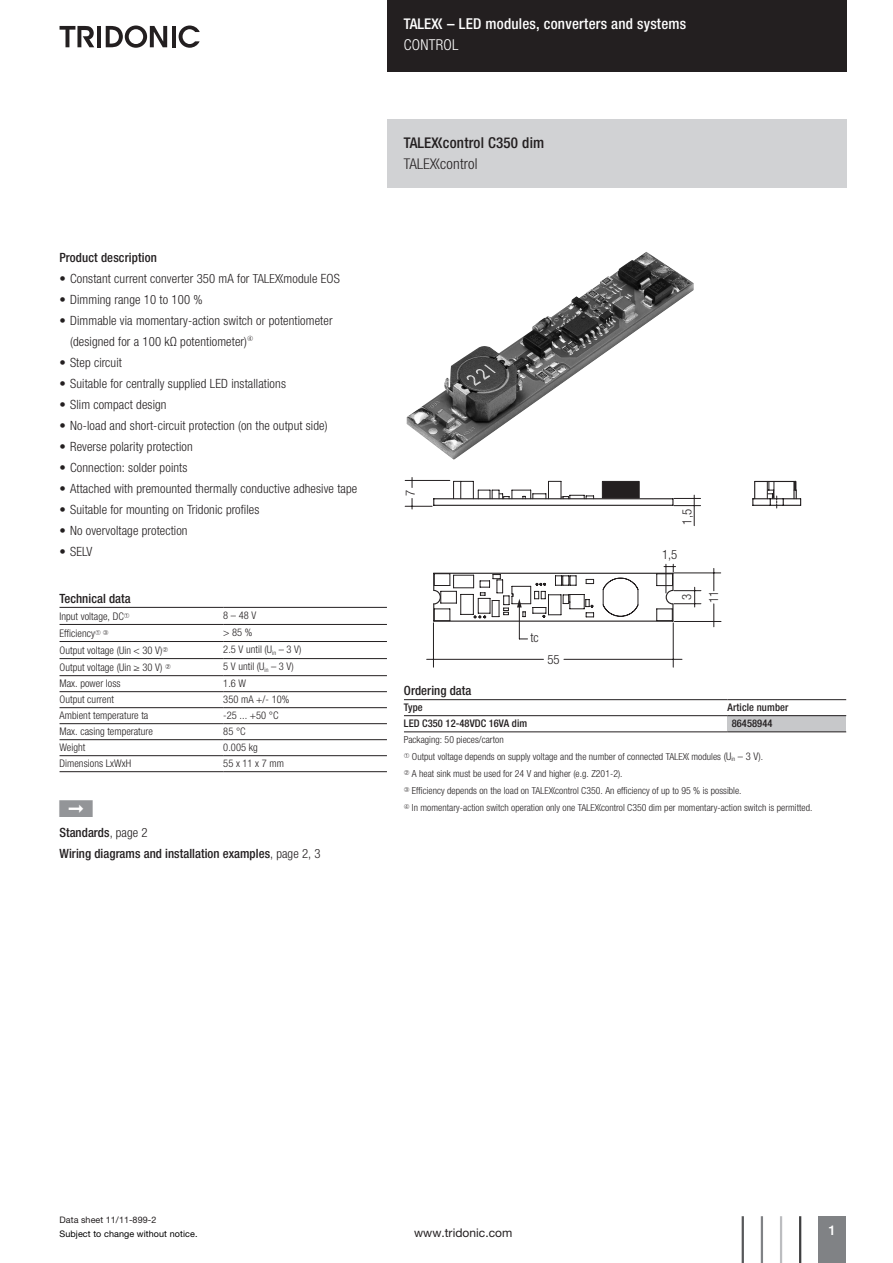
<style>
.page{position:relative;width:893px;height:1263px;background:#fff}
.page>*{position:absolute;margin:0;border:0;box-sizing:border-box;transform-origin:0 0}
.t1{font:500 condensed 15px "Helvetica Neue LTW1 G";letter-spacing:.015em;color:#fff}
.t2{font:500 condensed 15px "Helvetica Neue LTW1 G";letter-spacing:.015em;color:#231f20}
.t3{font:300 condensed 15px "Helvetica Neue LTW1 G";letter-spacing:.015em;color:#231f20}
.t4{font:300 condensed 15px "Helvetica Neue LTW1 G";letter-spacing:.015em;color:#fff}
.t5{font:500 13.5px "Helvetica Neue LTW1 G";color:#fff}
.t6{font:300 condensed 12.75px/21px "Helvetica Neue LTW1 G";letter-spacing:.01em;color:#231f20}
.t7{font:500 condensed 12.75px/21.3px "Helvetica Neue LTW1 G";letter-spacing:.005em;color:#231f20}
.t8{font:300 condensed 12.75px "Helvetica Neue";color:#231f20}
.t9{font:12px "Helvetica Neue LTW1 G";letter-spacing:.005em;color:#231f20}
.t10{font:300 condensed 10.5px "Helvetica Neue LTW1 G";letter-spacing:.005em;color:#231f20}
.t11{font:500 condensed 10.5px "Helvetica Neue LTW1 G";letter-spacing:.005em;color:#231f20}
.t12{font:300 condensed 9.75px/17.1px "Helvetica Neue LTW1 G";letter-spacing:.005em;color:#231f20}
.t13{font:9px "Helvetica Neue LTW1 G";letter-spacing:.01em;color:#000}
.t14{font:9px "Helvetica Neue LTW1 G";letter-spacing:.005em;color:#231f20}
.s1{font-weight:300}
.s2{font-size:10.5px}
</style>
<div class="page">
<div style="left:387px;top:0;width:459px;height:72px;background:#231f20"></div>
<div style="left:819px;top:1216px;width:27px;height:47px;background:#808285"></div>
<hr style="left:799px;top:1216px;width:2px;height:47px;background:#3e3e3f">
<hr style="left:780px;top:1216px;width:2px;height:47px;background:#bcbdc0">
<hr style="left:761px;top:1216px;width:2px;height:47px;background:#808285">
<hr style="left:742px;top:1216px;width:2px;height:47px;background:#57585a">
<hr style="left:97px;top:26px;width:4px;height:21px;background:#231f20">
<svg style="left:106px;top:26px;width:61px;height:22px"></svg>
<hr style="left:172px;top:26px;width:3px;height:21px;background:#231f20">
<svg style="left:179px;top:26px;width:21px;height:22px"></svg>
<svg style="left:60px;top:26px;width:34px;height:21px"></svg>
<hr style="left:60px;top:607px;width:163px;height:1px;background:#231f20">
<hr style="left:223px;top:607px;width:164px;height:1px;background:#231f20">
<hr style="left:60px;top:624px;width:163px;height:1px;background:#231f20">
<hr style="left:223px;top:624px;width:164px;height:1px;background:#231f20">
<hr style="left:60px;top:641px;width:163px;height:1px;background:#231f20">
<hr style="left:223px;top:641px;width:164px;height:1px;background:#231f20">
<hr style="left:60px;top:658px;width:163px;height:1px;background:#231f20">
<hr style="left:223px;top:658px;width:164px;height:1px;background:#231f20">
<hr style="left:60px;top:675px;width:163px;height:1px;background:#231f20">
<hr style="left:223px;top:675px;width:164px;height:1px;background:#231f20">
<hr style="left:60px;top:691px;width:163px;height:1px;background:#231f20">
<hr style="left:223px;top:691px;width:164px;height:1px;background:#231f20">
<hr style="left:60px;top:707px;width:163px;height:1px;background:#231f20">
<hr style="left:223px;top:707px;width:164px;height:1px;background:#231f20">
<hr style="left:60px;top:723px;width:163px;height:1px;background:#231f20">
<hr style="left:223px;top:723px;width:164px;height:1px;background:#231f20">
<hr style="left:60px;top:739px;width:163px;height:1px;background:#231f20">
<hr style="left:223px;top:739px;width:164px;height:1px;background:#231f20">
<hr style="left:60px;top:755px;width:163px;height:1px;background:#231f20">
<hr style="left:60px;top:771px;width:163px;height:1px;background:#231f20">
<hr style="left:223px;top:755px;width:164px;height:1px;background:#231f20">
<hr style="left:223px;top:771px;width:164px;height:1px;background:#231f20">
<div style="left:387px;top:119px;width:459px;height:68px;background:#d1d2d4"></div>
<img style="left:407px;top:252px;width:287px;height:208px">
<hr style="left:434px;top:505px;width:239px;height:1px;background:#231f20">
<hr style="left:434px;top:498px;width:239px;height:1px;background:#231f20">
<svg style="left:453px;top:481px;width:141px;height:18px"></svg>
<hr style="left:434px;top:620px;width:239px;height:2px;background:#231f20">
<hr style="left:753px;top:505px;width:48px;height:1px;background:#231f20">
<hr style="left:753px;top:498px;width:48px;height:1px;background:#231f20">
<svg style="left:752px;top:481px;width:3px;height:24px"></svg>
<svg style="left:793px;top:481px;width:8px;height:24px"></svg>
<hr style="left:755px;top:481px;width:40px;height:1px;background:#231f20">
<hr style="left:564px;top:659px;width:118px;height:1px;background:#231f20">
<hr style="left:427px;top:659px;width:116px;height:1px;background:#231f20">
<hr style="left:433px;top:623px;width:1px;height:44px;background:#231f20">
<hr style="left:673px;top:623px;width:1px;height:44px;background:#231f20">
<svg style="left:714px;top:568px;width:1px;height:23px"></svg>
<svg style="left:714px;top:604px;width:1px;height:23px"></svg>
<hr style="left:674px;top:621px;width:47px;height:1px;background:#231f20">
<hr style="left:674px;top:573px;width:47px;height:1px;background:#231f20">
<hr style="left:694px;top:495px;width:1px;height:31px;background:#231f20">
<svg style="left:672px;top:498px;width:29px;height:8px"></svg>
<svg style="left:405px;top:498px;width:29px;height:11px"></svg>
<hr style="left:405px;top:480px;width:45px;height:1px;background:#231f20">
<svg style="left:767px;top:482px;width:10px;height:26px"></svg>
<div style="left:602px;top:481px;width:38px;height:17px;background:#231f20"></div>
<svg style="left:433px;top:564px;width:268px;height:57px"></svg>
<hr style="left:519px;top:607px;width:1px;height:32px;background:#231f20">
<div style="left:727px;top:716px;width:119px;height:16px;background:#c7c8ca"></div>
<hr style="left:404px;top:699px;width:323px;height:1px;background:#231f20">
<hr style="left:404px;top:715px;width:323px;height:1px;background:#231f20">
<hr style="left:727px;top:699px;width:119px;height:1px;background:#231f20">
<hr style="left:727px;top:715px;width:119px;height:1px;background:#231f20">
<hr style="left:404px;top:731px;width:323px;height:1px;background:#231f20">
<hr style="left:727px;top:731px;width:119px;height:1px;background:#231f20">
<p class="t1" style="left:447px;top:14px;width:240px">– LED modules, converters and systems</p>
<p class="t4" style="left:404px;top:36px;width:56px">CONTROL</p>
<p class="t7" style="left:60px;top:246px;width:99px">Product description</p>
<p class="t6" style="left:60px;top:268px;width:282px">• Constant current converter 350 mA for ◆module EOS</p>
<p class="t6" style="left:60px;top:289px;width:145px">• Dimming range 10 to 100 %</p>
<p class="t6" style="left:70px;top:310px;width:264px;text-indent:-11px">• Dimmable via momentary-action switch or potentiometer (designed for a 100 kΩ potentiometer)✔</p>
<p class="t6" style="left:60px;top:352px;width:64px">• Step circuit</p>
<p class="t6" style="left:60px;top:373px;width:228px">• Suitable for centrally supplied LED installations</p>
<p class="t6" style="left:60px;top:394px;width:109px">• Slim compact design</p>
<p class="t6" style="left:60px;top:415px;width:270px">• No-load and short-circuit protection (on the output side)</p>
<p class="t6" style="left:60px;top:436px;width:135px">• Reverse polarity protection</p>
<p class="t6" style="left:60px;top:457px;width:129px">• Connection: solder points</p>
<p class="t6" style="left:60px;top:478px;width:299px">• Attached with premounted thermally conductive adhesive tape</p>
<p class="t6" style="left:60px;top:499px;width:201px">• Suitable for mounting on Tridonic profiles</p>
<p class="t6" style="left:60px;top:520px;width:130px">• No overvoltage protection</p>
<p class="t6" style="left:60px;top:541px;width:34px">• SELV</p>
<p class="t7" style="left:60px;top:588px;width:73px">Technical data</p>
<p class="t10" style="left:60px;top:610px;width:66px">Input voltage, DC</p>
<p class="t10" style="left:223px;top:609px;width:35px">8 – 48 V</p>
<p class="t10" style="left:60px;top:627px;width:51px">Efficiency ✓</p>
<p class="t10" style="left:223px;top:626px;width:31px">&gt; 85 %</p>
<p class="t10" style="left:60px;top:644px;width:105px">Output voltage (Uin &lt; 30 V)</p>
<p class="t10" style="left:223px;top:643px;width:80px">2.5 V until (U<sub>in</sub> – 3 V)</p>
<p class="t10" style="left:60px;top:661px;width:105px">Output voltage (Uin ≥ 30 V)</p>
<p class="t10" style="left:223px;top:660px;width:72px">5 V until (U<sub>in</sub> – 3 V)</p>
<p class="t10" style="left:60px;top:677px;width:63px">Max. power loss</p>
<p class="t10" style="left:223px;top:677px;width:24px">1.6 W</p>
<p class="t10" style="left:60px;top:693px;width:56px">Output current</p>
<p class="t10" style="left:223px;top:693px;width:68px">350 mA +/- 10%</p>
<p class="t10" style="left:60px;top:710px;width:90px">Ambient temperature ta</p>
<p class="t10" style="left:223px;top:710px;width:57px">-25 ... +50 °C</p>
<p class="t10" style="left:60px;top:726px;width:95px">Max. casing temperature</p>
<p class="t10" style="left:223px;top:726px;width:24px">85 °C</p>
<p class="t10" style="left:60px;top:742px;width:27px">Weight</p>
<p class="t10" style="left:223px;top:742px;width:36px">0.005 kg</p>
<p class="t10" style="left:60px;top:758px;width:73px">Dimensions LxWxH</p>
<p class="t10" style="left:223px;top:758px;width:62px">55 x 11 x 7 mm</p>
<p class="t7" style="left:60px;top:821px;width:263px">Standards<span class="s1">, page 2<br></span>Wiring diagrams and installation examples<span class="s1">, page 2, 3</span></p>
<p class="t2" style="left:443px;top:133px;width:103px">control C350 dim</p>
<p class="t3" style="left:404px;top:155px;width:75px">◆control</p>
<p class="t6" style="left:400px;top:496px;width:8px;rotate:-90deg">7</p>
<p class="t8" style="left:530px;top:630px;width:10px">tc</p>
<p class="t6" style="left:547px;top:649px;width:14px">55</p>
<p class="t6" style="left:676px;top:524px;width:17px;rotate:-90deg">1,5</p>
<p class="t6" style="left:662px;top:544px;width:17px">1,5</p>
<p class="t6" style="left:676px;top:600px;width:8px;rotate:-90deg">3</p>
<p class="t6" style="left:703px;top:603px;width:14px;rotate:-90deg">11</p>
<p class="t7" style="left:404px;top:680px;width:69px">Ordering data</p>
<p class="t11" style="left:404px;top:701px;width:20px">Type</p>
<p class="t11" style="left:727px;top:701px;width:62px">Article number</p>
<p class="t11" style="left:404px;top:717px;width:125px">LED C350 12-48VDC 16VA dim</p>
<p class="t11" style="left:732px;top:717px;width:42px">86458944</p>
<p class="t12" style="left:412px;top:731px;width:353px;text-indent:-8px">Packaging: 50 pieces/carton<br>Output voltage depends on supply voltage and the number of connected ◆ modules <span class="s2">(U</span><sub>in</sub> <span class="s2">– 3 V)</span>.<br>A heat sink must be used for 24 V and higher (e.g. Z201-2).</p>
<p class="t12" style="left:404px;top:782px;width:339px">✓ Efficiency depends on the load on ◆control C350. An efficiency of up to 95 % is possible.</p>
<p class="t12" style="left:404px;top:799px;width:410px">✔ In momentary-action switch operation only one ◆control C350 dim per momentary-action switch is permitted.</p>
<p class="t14" style="left:60px;top:1214px;width:98px">Data sheet 11/11-899-2</p>
<p class="t13" style="left:60px;top:1229px;width:139px">Subject to change without notice.</p>
<p class="t9" style="left:414px;top:1226px;width:100px">www.tridonic.com</p>
<p class="t5" style="left:829px;top:1222px;width:9px">1</p>
</div>
